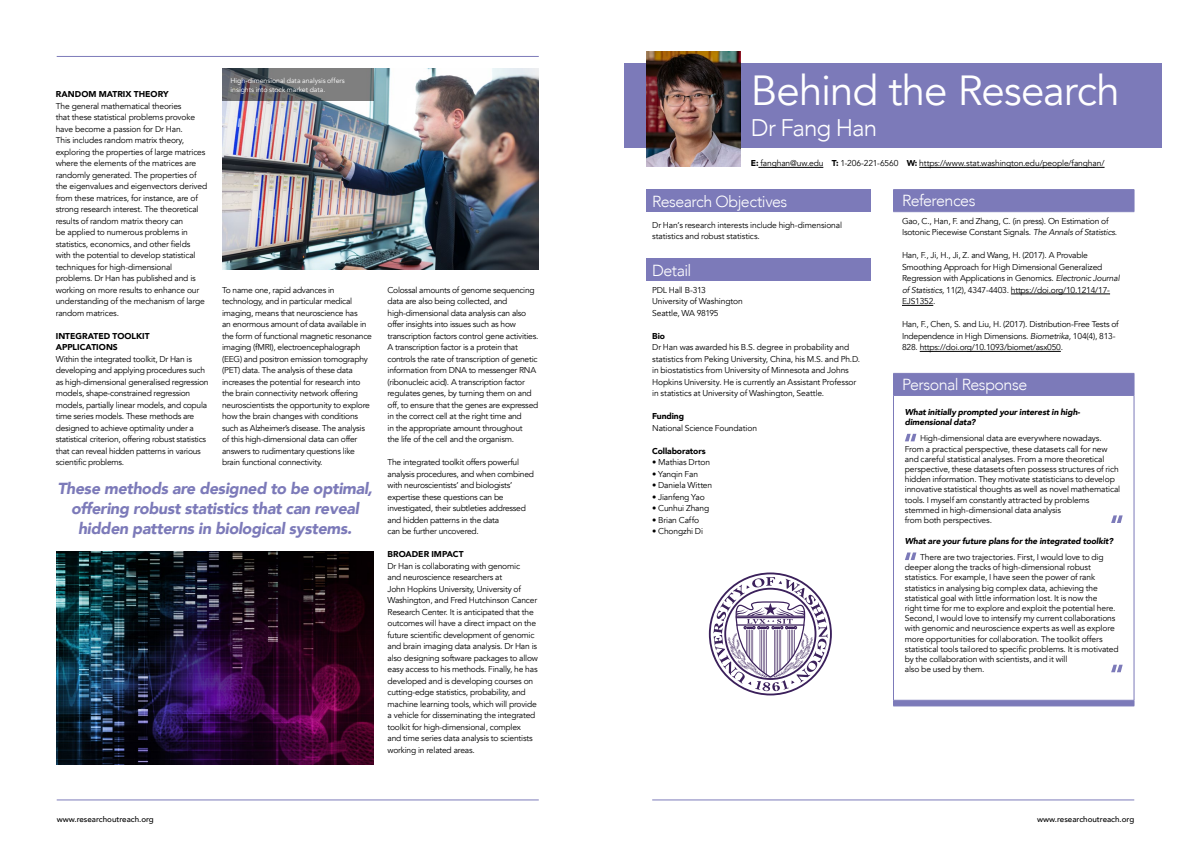
<style>
.page{position:relative;width:1191px;height:842px;background:#fff}
.page>*{position:absolute;margin:0;border:0;box-sizing:border-box;transform-origin:0 0}
.t1{font:42px "Avenir";letter-spacing:-.02em;color:#fff}
.t2{font:300 24px "Avenir";letter-spacing:-.04em;color:#fff}
.t3{font:italic 900 16px/20px "Avenir";letter-spacing:-.02em;color:#7c7ab9;text-align:center}
.t4{font:300 16px "Avenir";letter-spacing:-.03em;color:#fff}
.t5{font:8.5px/11.5px "Avenir";letter-spacing:-.025em;color:#000}
.t6{font:italic 900 8.5px/10.2px "Avenir";letter-spacing:-.01em;color:#000}
.t7{font:900 8.5px/11.5px "Avenir";color:#000}
.t8{font:500 8px "Avenir";color:#000}
.t9{font:7px/8.5px "Avenir";letter-spacing:-.005em;color:#fff}
.s1{font-weight:900}
.s2{font-style:italic}
</style>
<div class="page">
<hr style="left:652px;top:800px;width:482px;height:1px;background:#7c7ab9">
<hr style="left:57px;top:800px;width:482px;height:1px;background:#7c7ab9">
<hr style="left:57px;top:56px;width:482px;height:1px;background:#7c7ab9">
<div style="left:646px;top:258px;width:224px;height:22px;background:#7c7ab9"></div>
<div style="left:646px;top:189px;width:224px;height:22px;background:#7c7ab9"></div>
<hr style="left:758px;top:167px;width:65px;height:1px;background:#000">
<hr style="left:919px;top:167px;width:185px;height:1px;background:#000">
<div style="left:624px;top:63px;width:537px;height:84px;background:#7c7ab9"></div>
<img style="left:646px;top:51px;width:95px;height:115px">
<div style="left:894px;top:190px;width:239px;height:516px;background:#7c7ab9"></div>
<svg style="left:893px;top:212px;width:241px;height:488px"></svg>
<svg style="left:893px;top:190px;width:1px;height:21px"></svg>
<hr style="left:893px;top:189px;width:241px;height:1px;background:#7c7ab9">
<svg style="left:1133px;top:190px;width:1px;height:21px"></svg>
<hr style="left:893px;top:211px;width:241px;height:1px;background:#7c7ab9">
<svg style="left:893px;top:374px;width:1px;height:21px"></svg>
<hr style="left:893px;top:373px;width:241px;height:1px;background:#7c7ab9">
<svg style="left:1133px;top:374px;width:1px;height:21px"></svg>
<hr style="left:893px;top:396px;width:1px;height:304px;background:#7c7ab9">
<hr style="left:893px;top:395px;width:241px;height:1px;background:#7c7ab9">
<hr style="left:1133px;top:396px;width:1px;height:304px;background:#7c7ab9">
<hr style="left:893px;top:700px;width:241px;height:1px;background:#7c7ab9">
<hr style="left:893px;top:706px;width:241px;height:1px;background:#7c7ab9">
<hr style="left:1011px;top:294px;width:99px;height:1px;background:#000">
<hr style="left:902px;top:305px;width:31px;height:1px;background:#000">
<hr style="left:919px;top:351px;width:141px;height:1px;background:#000">
<svg style="left:905px;top:434px;width:11px;height:7px"></svg>
<svg style="left:1111px;top:515px;width:11px;height:8px"></svg>
<svg style="left:905px;top:552px;width:11px;height:8px"></svg>
<svg style="left:1111px;top:665px;width:11px;height:7px"></svg>
<svg style="left:709px;top:573px;width:122px;height:122px"></svg>
<img style="left:222px;top:68px;width:317px;height:202px">
<img style="left:57px;top:552px;width:316px;height:212px">
<svg style="left:222px;top:68px;width:151px;height:33px;fill:#7e7e7e"></svg>
<p class="t9" style="left:231px;top:77px;width:116px">High-dimensional data analysis offers insights into stock market data.</p>
<p class="t7" style="left:56px;top:88px;width:114px">RANDOM MATRIX THEORY</p>
<p class="t5" style="left:56px;top:100px;width:153px">The general mathematical theories<br>that these statistical problems provoke have become a passion for Dr Han.<br>This includes random matrix theory, exploring the properties of large matrices where the elements of the matrices are randomly generated. The properties of the eigenvalues and eigenvectors derived from these matrices, for instance, are of strong research interest. The theoretical results of random matrix theory can<br>be applied to numerous problems in statistics, economics, and other fields with the potential to develop statistical techniques for high-dimensional problems. Dr Han has published and is working on more results to enhance our understanding of the mechanism of large random matrices.</p>
<p class="t7" style="left:56px;top:330px;width:95px">INTEGRATED TOOLKIT<br>APPLICATIONS</p>
<p class="t5" style="left:56px;top:353px;width:154px">Within the integrated toolkit, Dr Han is developing and applying procedures such as high-dimensional generalised regression models, shape-constrained regression models, partially linear models, and copula time series models. These methods are designed to achieve optimality under a statistical criterion, offering robust statistics that can reveal hidden patterns in various scientific problems.</p>
<h3 class="t3" style="left:57px;top:479px;width:317px">These methods are designed to be optimal, offering robust statistics that can reveal hidden patterns in biological systems.</h3>
<p class="t5" style="left:222px;top:284px;width:151px">To name one, rapid advances in technology, and in particular medical imaging, means that neuroscience has<br>an enormous amount of data available in the form of functional magnetic resonance imaging (fMRI), electroencephalograph (EEG) and positron emission tomography (PET) data. The analysis of these data increases the potential for research into the brain connectivity network offering neuroscientists the opportunity to explore how the brain changes with conditions such as Alzheimer’s disease. The analysis of this high-dimensional data can offer answers to rudimentary questions like brain functional connectivity.</p>
<p class="t5" style="left:387px;top:284px;width:152px">Colossal amounts of genome sequencing data are also being collected, and high-dimensional data analysis can also offer insights into issues such as how transcription factors control gene activities.<br>A transcription factor is a protein that controls the rate of transcription of genetic information from DNA to messenger RNA (ribonucleic acid). A transcription factor regulates genes, by turning them on and off, to ensure that the genes are expressed in the correct cell at the right time and<br>in the appropriate amount throughout<br>the life of the cell and the organism.</p>
<p class="t5" style="left:387px;top:457px;width:148px">The integrated toolkit offers powerful analysis procedures, and when combined with neuroscientists’ and biologists’ expertise these questions can be investigated, their subtleties addressed and hidden patterns in the data<br>can be further uncovered.</p>
<p class="t7" style="left:387px;top:548px;width:78px">BROADER IMPACT</p>
<p class="t5" style="left:387px;top:560px;width:152px">Dr Han is collaborating with genomic<br>and neuroscience researchers at<br>John Hopkins University, University of Washington, and Fred Hutchinson Cancer Research Center. It is anticipated that the outcomes will have a direct impact on the future scientific development of genomic and brain imaging data analysis. Dr Han is also designing software packages to allow easy access to his methods. Finally, he has developed and is developing courses on cutting-edge statistics, probability, and machine learning tools, which will provide a vehicle for disseminating the integrated toolkit for high-dimensional, complex<br>and time series data analysis to scientists working in related areas.</p>
<h1 class="t1" style="left:751px;top:65px;width:370px">Behind the Research</h1>
<h2 class="t2" style="left:751px;top:113px;width:128px">Dr Fang Han</h2>
<p class="t5" style="left:751px;top:158px;width:355px"><span class="s1">E:</span> fanghan@uw.edu <span class="s1">T:</span> 1-206-221-6560 <span class="s1">W:</span> https://www.stat.washington.edu/people/fanghan/</p>
<h3 class="t4" style="left:652px;top:192px;width:137px">Research Objectives</h3>
<p class="t5" style="left:652px;top:220px;width:191px;line-height:11px">Dr Han’s research interests include high-dimensional statistics and robust statistics.</p>
<h3 class="t4" style="left:652px;top:261px;width:41px">Detail</h3>
<p class="t5" style="left:652px;top:284px;width:92px">PDL Hall B-313<br>University of Washington<br>Seattle, WA 98195</p>
<p class="t7" style="left:652px;top:330px;width:14px">Bio</p>
<p class="t5" style="left:652px;top:342px;width:210px">Dr Han was awarded his B.S. degree in probability and statistics from Peking University, China, his M.S. and Ph.D. in biostatistics from University of Minnesota and Johns Hopkins University. He is currently an Assistant Professor in statistics at University of Washington, Seattle.</p>
<p class="t7" style="left:652px;top:410px;width:33px">Funding</p>
<p class="t5" style="left:652px;top:422px;width:106px">National Science Foundation</p>
<p class="t7" style="left:652px;top:445px;width:55px">Collaborators</p>
<p class="t5" style="left:652px;top:457px;width:59px">• Mathias Drton</p>
<p class="t5" style="left:652px;top:468px;width:47px">• Yanqin Fan</p>
<p class="t5" style="left:652px;top:480px;width:62px">• Daniela Witten</p>
<p class="t5" style="left:652px;top:491px;width:54px">• Jianfeng Yao</p>
<p class="t5" style="left:652px;top:503px;width:59px">• Cunhui Zhang</p>
<p class="t5" style="left:652px;top:514px;width:48px">• Brian Caffo</p>
<p class="t5" style="left:652px;top:526px;width:52px">• Chongzhi Di</p>
<h3 class="t4" style="left:902px;top:191px;width:75px">References</h3>
<p class="t5" style="left:902px;top:215px;width:217px">Gao, C., Han, F. and Zhang, C. (in press). On Estimation of<br>Isotonic Piecewise Constant Signals. <span class="s2">The Annals of Statistics</span>.</p>
<p class="t5" style="left:902px;top:250px;width:219px">Han, F., Ji, H., Ji, Z. and Wang, H. (2017). A Provable Smoothing Approach for High Dimensional Generalized Regression with Applications in Genomics. <span class="s2">Electronic Journal of Statistics,</span> 11(2), 4347-4403. https://doi.org/10.1214/17- EJS1352.</p>
<p class="t5" style="left:902px;top:319px;width:218px">Han, F., Chen, S. and Liu, H. (2017). Distribution-Free Tests of<br>Independence in High Dimensions. <span class="s2">Biometrika,</span> 104(4), 813-<br>828. https://doi.org/10.1093/biomet/asx050.</p>
<h3 class="t4" style="left:902px;top:375px;width:127px">Personal Response</h3>
<p class="t6" style="left:905px;top:407px;width:177px">What initially prompted your interest in high&shy;dimensional data?</p>
<p class="t5" style="left:905px;top:433px;width:217px;line-height:10.2px;text-indent:15px">High-dimensional data are everywhere nowadays.<br>From a practical perspective, these datasets call for new and careful statistical analyses. From a more theoretical perspective, these datasets often possess structures of rich hidden information. They motivate statisticians to develop innovative statistical thoughts as well as novel mathematical tools. I myself am constantly attracted by problems stemmed in high-dimensional data analysis<br>from both perspectives.</p>
<p class="t6" style="left:905px;top:536px;width:210px">What are your future plans for the integrated toolkit?</p>
<p class="t5" style="left:905px;top:552px;width:215px;line-height:10.2px;text-indent:15px">There are two trajectories. First, I would love to dig deeper along the tracks of high-dimensional robust statistics. For example, I have seen the power of rank statistics in analysing big complex data, achieving the statistical goal with little information lost. It is now the<br>right time for me to explore and exploit the potential here.<br>Second, I would love to intensify my current collaborations with genomic and neuroscience experts as well as explore more opportunities for collaboration. The toolkit offers statistical tools tailored to specific problems. It is motivated by the collaboration with scientists, and it will<br>also be used by them.</p>
<p class="t8" style="left:57px;top:812px;width:99px">www.researchoutreach.org</p>
<p class="t8" style="left:1037px;top:812px;width:99px">www.researchoutreach.org</p>
</div>
